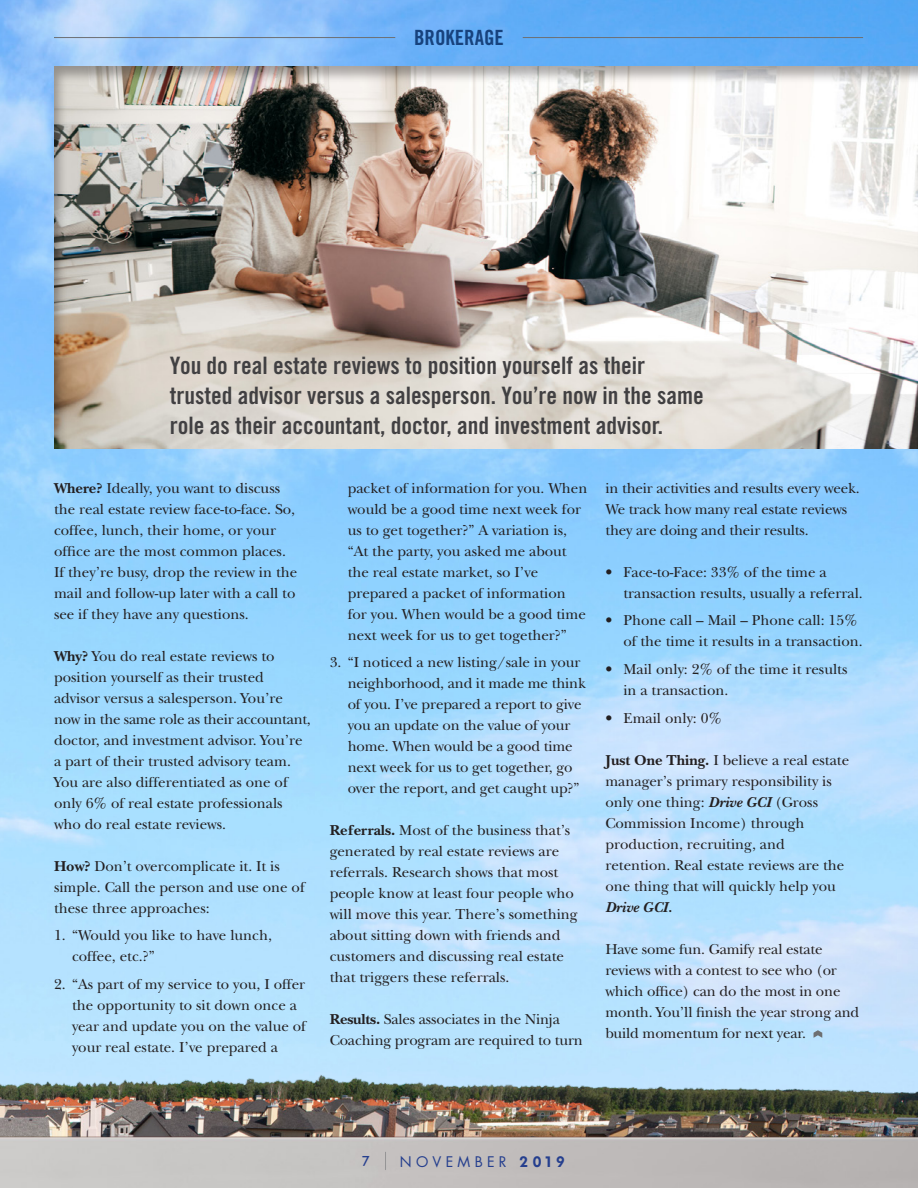
<style>
.page{position:relative;width:918px;height:1188px;background:#fff}
.page>*{position:absolute;margin:0;border:0;box-sizing:border-box;transform-origin:0 0}
.t1{font:24px/30px "Trade Gothic LT Std Bd Cn 20";color:#414042}
.t2{font:21px "Trade Gothic LT Std Bd Cn 20";color:#17427d}
.t3{font:15px/21px "New Baskerville";color:#231f20}
.t4{font:14.25px "Futura Std";letter-spacing:.3em;color:#253f8e}
.t5{font:500 14.25px "Futura BT";color:#253f8e}
.s1{font-weight:700}
.s2{font-weight:700;font-style:italic}
.s3{font-family:"Futura BQ";font-weight:600;font-size:15px}
</style>
<div class="page">
<img style="left:0;top:0;width:918px;height:474px">
<img style="left:0;top:474px;width:918px;height:714px">
<hr style="left:54px;top:37px;width:341px;height:1px;background:#6d6f72">
<hr style="left:523px;top:37px;width:340px;height:1px;background:#6d6f72">
<svg style="left:385px;top:1152px;width:1px;height:18px"></svg>
<div style="left:54px;top:65px;width:864px;height:384px;background:#231f20;opacity:.37"></div>
<svg style="left:814px;top:1030px;width:8px;height:8px"></svg>
<p class="t2" style="left:414px;top:25px;width:91px">BROKERAGE</p>
<p class="t1" style="left:170px;top:350px;width:535px">You do real estate reviews to position yourself as their trusted advisor versus a salesperson. You’re now in the same role as their accountant, doctor, and investment advisor.</p>
<p class="t3" style="left:54px;top:477px;width:245px"><span class="s1">Where?</span> Ideally, you want to discuss the real estate review face-to-face. So, coffee, lunch, their home, or your office are the most common places.<br>If they’re busy, drop the review in the mail and follow-up later with a call to see if they have any questions.</p>
<p class="t3" style="left:54px;top:645px;width:258px"><span class="s1">Why?</span> You do real estate reviews to position yourself as their trusted advisor versus a salesperson. You’re now in the same role as their accountant, doctor, and investment advisor. You’re a part of their trusted advisory team.<br>You are also differentiated as one of only 6% of real estate professionals who do real estate reviews.</p>
<p class="t3" style="left:54px;top:855px;width:252px"><span class="s1">How?</span> Don’t overcomplicate it. It is simple. Call the person and use one of these three approaches:</p>
<p class="t3" style="left:72px;top:925px;width:202px;text-indent:-18px">1. “Would you like to have lunch, coffee, etc.?”</p>
<p class="t3" style="left:72px;top:974px;width:236px;text-indent:-18px">2. “As part of my service to you, I offer the opportunity to sit down once a year and update you on the value of your real estate. I’ve prepared a</p>
<p class="t3" style="left:348px;top:477px;width:241px">packet of information for you. When would be a good time next week for us to get together?” A variation is, “At the party, you asked me about the real estate market, so I’ve prepared a packet of information for you. When would be a good time next week for us to get together?”</p>
<p class="t3" style="left:348px;top:652px;width:240px;text-indent:-18px">3. “I noticed a new listing/sale in your neighborhood, and it made me think of you. I’ve prepared a report to give you an update on the value of your home. When would be a good time next week for us to get together, go over the report, and get caught up?”</p>
<p class="t3" style="left:330px;top:820px;width:250px"><span class="s1">Referrals.</span> Most of the business that’s generated by real estate reviews are referrals. Research shows that most people know at least four people who will move this year. There’s something about sitting down with friends and customers and discussing real estate that triggers these referrals.</p>
<p class="t3" style="left:330px;top:1009px;width:255px"><span class="s1">Results.</span> Sales associates in the Ninja<br>Coaching program are required to turn</p>
<p class="t3" style="left:605px;top:477px;width:256px">in their activities and results every week.<br>We track how many real estate reviews they are doing and their results.</p>
<p class="t3" style="left:623px;top:561px;width:241px;text-indent:-18px">• Face-to-Face: 33% of the time a transaction results, usually a referral.</p>
<p class="t3" style="left:623px;top:610px;width:241px;text-indent:-18px">• Phone call – Mail – Phone call: 15% of the time it results in a transaction.</p>
<p class="t3" style="left:623px;top:659px;width:226px;text-indent:-18px">• Mail only: 2% of the time it results in a transaction.</p>
<p class="t3" style="left:605px;top:708px;width:118px">• Email only: 0%</p>
<p class="t3" style="left:605px;top:750px;width:245px"><span class="s1">Just One Thing.</span> I believe a real estate manager’s primary responsibility is only one thing: <span class="s2">Drive GCI</span> (Gross<br>Commission Income) through production, recruiting, and retention. Real estate reviews are the one thing that will quickly help you<br><span class="s2">Drive GCI.</span></p>
<p class="t3" style="left:605px;top:939px;width:255px">Have some fun. Gamify real estate reviews with a contest to see who (or which office) can do the most in one month. You’ll finish the year strong and build momentum for next year.</p>
<p class="t5" style="left:362px;top:1153px;width:10px">7</p>
<p class="t4" style="left:400px;top:1152px;width:167px">NOVEMBER <span class="s3">2019</span></p>
</div>
